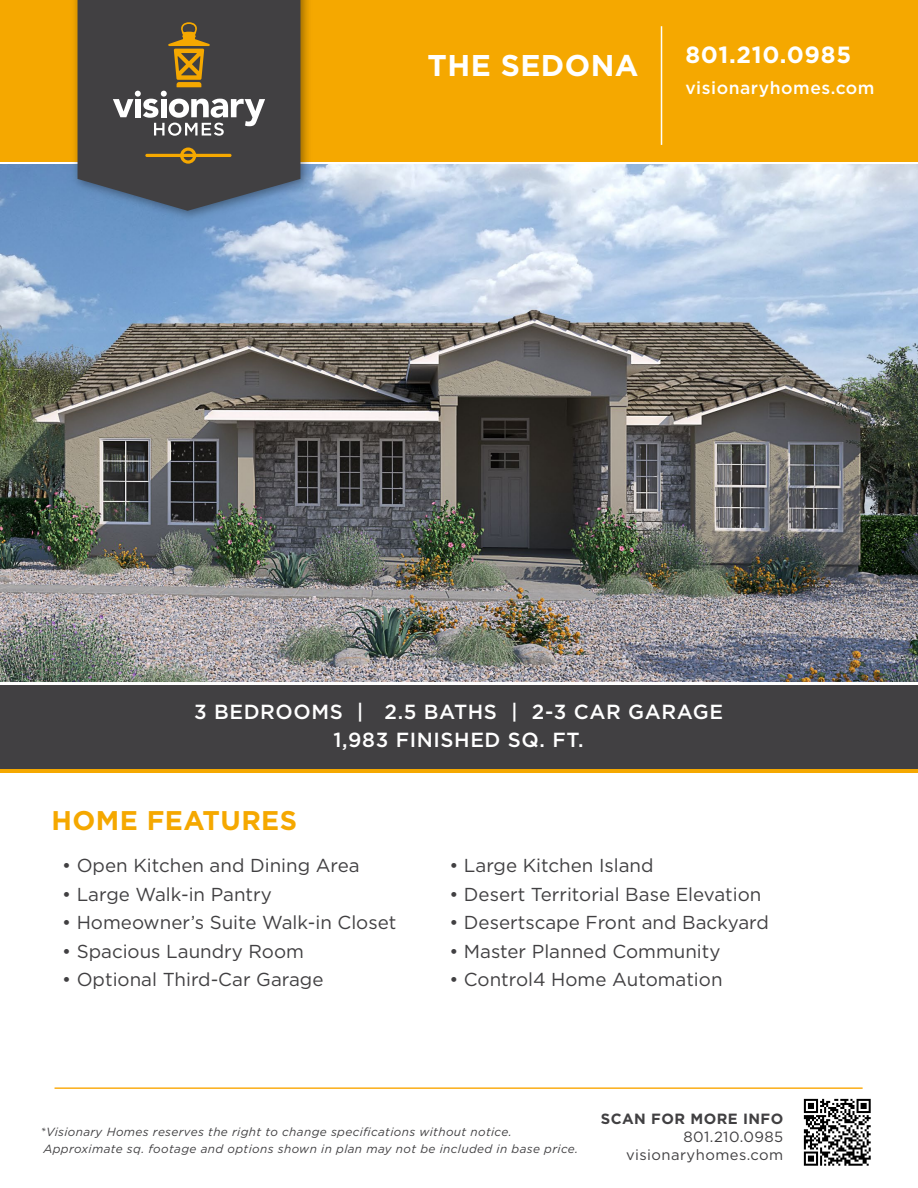
<style>
.page{position:relative;width:918px;height:1188px;background:#fff}
.page>*{position:absolute;margin:0;border:0;box-sizing:border-box;transform-origin:0 0}
.t1{font:700 30px "Gotham";letter-spacing:.015em;color:#fff}
.t2{font:700 27px "Gotham";letter-spacing:.015em;color:#f5a800}
.t3{font:700 23.4px "Gotham";letter-spacing:.03em;color:#fff}
.t4{font:500 20.4px/28.5px "Gotham";letter-spacing:.03em;color:#fff;text-align:center}
.t5{font:18.75px "Gotham";color:#414042}
.t6{font:500 17.55px "Gotham";letter-spacing:.03em;color:#fff}
.t7{font:14.85px/17.7px "Gotham";letter-spacing:.03em;color:#414042;text-align:right}
.t8{font:700 14.85px "Gotham";letter-spacing:.03em;color:#414042}
.t9{font:italic 11.85px/16.2px "Gotham";letter-spacing:.03em;color:#414042}
</style>
<div class="page">
<img style="left:0;top:164px;width:918px;height:518px">
<div style="left:0;top:0;width:918px;height:161px;background:#f5a800"></div>
<div style="left:0;top:685px;width:918px;height:85px;background:#414042"></div>
<hr style="left:55px;top:1087px;width:808px;height:2px;background:#fbae17">
<hr style="left:0;top:770px;width:918px;height:3px;background:#f5a800">
<hr style="left:661px;top:26px;width:1px;height:119px;background:#fff">
<img style="left:803px;top:1098px;width:68px;height:68px">
<img style="left:65px;top:0;width:252px;height:227px">
<svg style="left:78px;top:0;width:222px;height:211px;background:#454950"></svg>
<svg style="left:113px;top:22px;width:152px;height:114px;background:#625c53"></svg>
<hr style="left:145px;top:154px;width:87px;height:3px;background:#f5a800;border-radius:2px">
<svg style="left:180px;top:148px;width:16px;height:16px"></svg>
<h1 class="t1" style="left:428px;top:45px;width:213px">THE SEDONA</h1>
<p class="t3" style="left:685px;top:39px;width:167px">801.210.0985</p>
<p class="t6" style="left:685px;top:77px;width:191px">visionaryhomes.com</p>
<p class="t4" style="left:194px;top:697px;width:530px">3 BEDROOMS | 2.5 BATHS | 2-3 CAR GARAGE<br>1,983 FINISHED SQ. FT.</p>
<h2 class="t2" style="left:52px;top:803px;width:247px">HOME FEATURES</h2>
<p class="t5" style="left:62px;top:853px;width:299px">• Open Kitchen and Dining Area</p>
<p class="t5" style="left:62px;top:882px;width:211px">• Large Walk-in Pantry</p>
<p class="t5" style="left:62px;top:910px;width:336px">• Homeowner’s Suite Walk-in Closet</p>
<p class="t5" style="left:62px;top:939px;width:243px">• Spacious Laundry Room</p>
<p class="t5" style="left:62px;top:967px;width:263px">• Optional Third-Car Garage</p>
<p class="t5" style="left:449px;top:853px;width:206px">• Large Kitchen Island</p>
<p class="t5" style="left:449px;top:882px;width:313px">• Desert Territorial Base Elevation</p>
<p class="t5" style="left:449px;top:910px;width:321px">• Desertscape Front and Backyard</p>
<p class="t5" style="left:449px;top:939px;width:273px">• Master Planned Community</p>
<p class="t5" style="left:449px;top:967px;width:275px">• Control4 Home Automation</p>
<p class="t9" style="left:41px;top:1124px;width:539px">*Visionary Homes reserves the right to change specifications without notice.<br>Approximate sq. footage and options shown in plan may not be included in base price.</p>
<p class="t8" style="left:601px;top:1109px;width:184px">SCAN FOR MORE INFO</p>
<p class="t7" style="left:626px;top:1127px;width:159px">801.210.0985 visionaryhomes.com</p>
</div>
